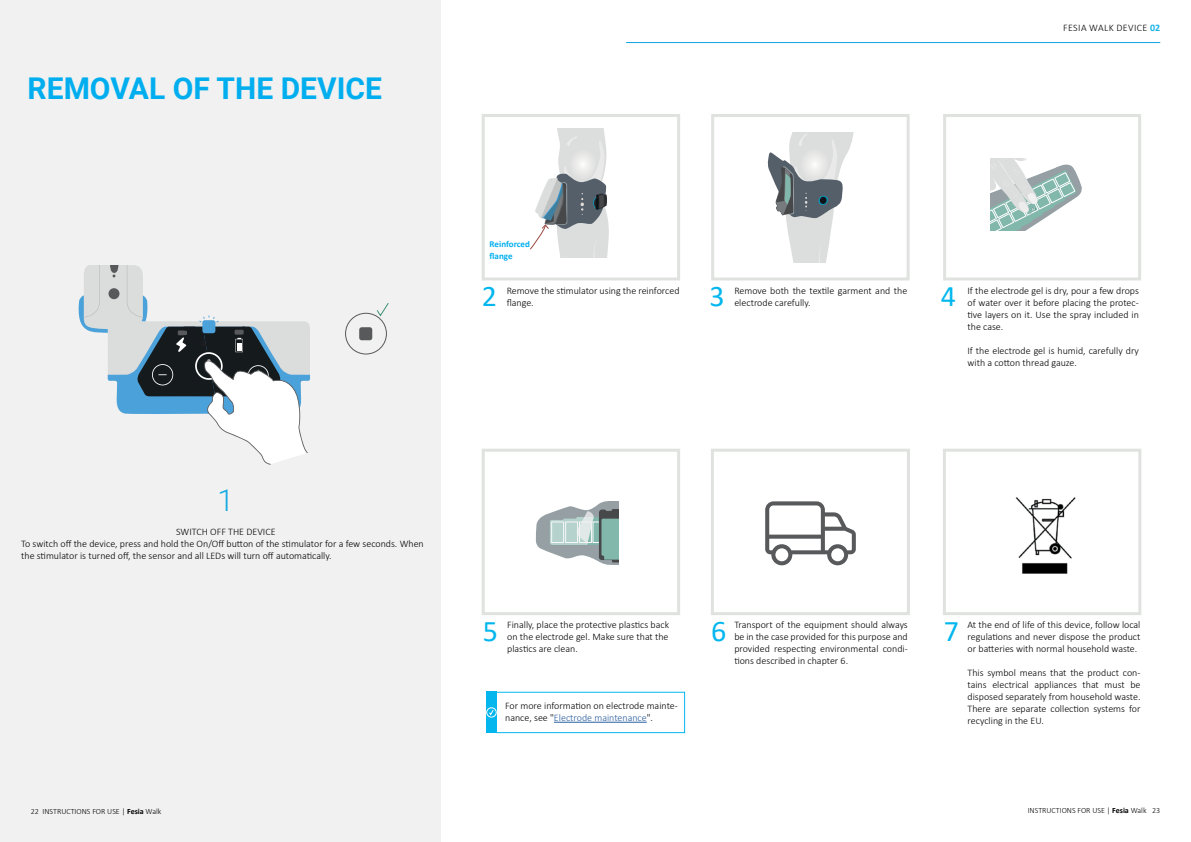
<style>
.page{position:relative;width:1191px;height:842px;background:#fff}
.page>*{position:absolute;margin:0;border:0;box-sizing:border-box;transform-origin:0 0}
.t1{font:700 30px "Roboto";color:#00aeef}
.t2{font:30px "Calibri";color:#03b7ee}
.t3{font:300 30px "Roboto";color:#12aae2}
.t4{font:300 10px/12px "Calibri";color:#000;text-align:justify}
.t5{font:300 10px "Calibri";letter-spacing:.04em;color:#000}
.t6{font:700 9px/12px "Calibri";color:#00aeef}
.t7{font:300 8px "Calibri";color:#000}
.s1{font-weight:700}
.s2{font-weight:700;color:#18b4e9}
.s3{color:#275c9d}
</style>
<div class="page">
<div style="left:0;top:0;width:441px;height:842px;background:#f0f1f0"></div>
<svg style="left:376px;top:303px;width:13px;height:13px"></svg>
<div style="left:345px;top:313px;width:42px;height:41px;border:1px solid #58595b;border-radius:50%"></div>
<svg style="left:78px;top:265px;width:232px;height:200px"></svg>
<div style="left:202px;top:320px;width:13px;height:13px;background:#4ba1d9;border-radius:3px"></div>
<div style="left:359px;top:327px;width:13px;height:13px;background:#58595b;border-radius:3px"></div>
<svg style="left:535px;top:501px;width:83px;height:63px"></svg>
<svg style="left:990px;top:159px;width:92px;height:71px"></svg>
<div style="left:482px;top:114px;width:198px;height:166px;border:3px solid #e0e2e0"></div>
<hr style="left:626px;top:42px;width:534px;height:1px;background:#17a9e1">
<div style="left:482px;top:449px;width:198px;height:166px;border:3px solid #e0e2e0"></div>
<div style="left:711px;top:114px;width:198px;height:166px;border:3px solid #e0e2e0"></div>
<div style="left:943px;top:114px;width:198px;height:166px;border:3px solid #e0e2e0"></div>
<div style="left:711px;top:449px;width:199px;height:166px;border:3px solid #e0e2e0"></div>
<div style="left:943px;top:449px;width:198px;height:166px;border:3px solid #e0e2e0"></div>
<svg style="left:765px;top:501px;width:91px;height:64px"></svg>
<img style="left:1015px;top:497px;width:61px;height:77px">
<svg style="left:530px;top:129px;width:79px;height:129px"></svg>
<svg style="left:767px;top:133px;width:87px;height:130px"></svg>
<hr style="left:554px;top:722px;width:93px;height:1px;background:#275c9d">
<div style="left:495px;top:692px;width:190px;height:41px;border:1px solid #03b7ee"></div>
<div style="left:486px;top:692px;width:11px;height:41px;background:#03b7ee"></div>
<div style="left:486px;top:707px;width:10px;height:10px;border:1px solid #fff;border-radius:50%"></div>
<svg style="left:489px;top:710px;width:5px;height:5px"></svg>
<h1 class="t1" style="left:28px;top:68px;width:356px">REMOVAL OF THE DEVICE</h1>
<h1 class="t3" style="left:218px;top:479px;width:18px">1</h1>
<p class="t4" style="left:21px;top:525px;width:404px;text-align:left;text-indent:155px">SWITCH OFF THE DEVICE<br>To switch off the device, press and hold the On/Off button of the stimulator for a few seconds. When the stimulator is turned off, the sensor and all LEDs will turn off automatically.</p>
<p class="t7" style="left:31px;top:806px;width:132px">22 INSTRUCTIONS FOR USE | <span class="s1">Fesia</span> Walk</p>
<p class="t5" style="left:1063px;top:22px;width:98px">FESIA WALK DEVICE <span class="s2">02</span></p>
<p class="t6" style="left:489px;top:238px;width:42px">Reinforced flange</p>
<h1 class="t2" style="left:482px;top:276px;width:17px">2</h1>
<p class="t4" style="left:506px;top:285px;width:174px">Remove the stimulator using the reinforced</p>
<p class="t4" style="left:506px;top:297px;width:29px">flange.</p>
<h1 class="t2" style="left:709px;top:276px;width:17px">3</h1>
<h1 class="t2" style="left:941px;top:276px;width:17px">4</h1>
<p class="t4" style="left:734px;top:285px;width:174px">Remove both the textile garment and the electrode carefully.</p>
<p class="t4" style="left:967px;top:285px;width:173px">If the electrode gel is dry, pour a few drops of water over it before placing the protec&shy;tive layers on it. Use the spray included in the case.</p>
<p class="t4" style="left:967px;top:345px;width:173px">If the electrode gel is humid, carefully dry with a cotton thread gauze.</p>
<h1 class="t2" style="left:483px;top:610px;width:17px">5</h1>
<p class="t4" style="left:734px;top:618px;width:175px">Transport of the equipment should always be in the case provided for this purpose and provided respecting environmental condi&shy;tions described in chapter 6.</p>
<h1 class="t2" style="left:711px;top:610px;width:17px">6</h1>
<p class="t4" style="left:967px;top:618px;width:174px">At the end of life of this device, follow local regulations and never dispose the product or batteries with normal household waste.</p>
<p class="t4" style="left:967px;top:666px;width:174px">This symbol means that the product con&shy;tains electrical appliances that must be disposed separately from household waste.<br>There are separate collection systems for recycling in the EU.</p>
<p class="t4" style="left:507px;top:618px;width:163px">Finally, place the protective plastics back on the electrode gel. Make sure that the plastics are clean.</p>
<h1 class="t2" style="left:943px;top:610px;width:17px">7</h1>
<p class="t4" style="left:505px;top:699px;width:174px">For more information on electrode mainte&shy;nance, see "<span class="s3">Electrode maintenance</span>".</p>
<p class="t7" style="left:1027px;top:805px;width:134px">INSTRUCTIONS FOR USE | <span class="s1">Fesia</span> Walk 23</p>
</div>
